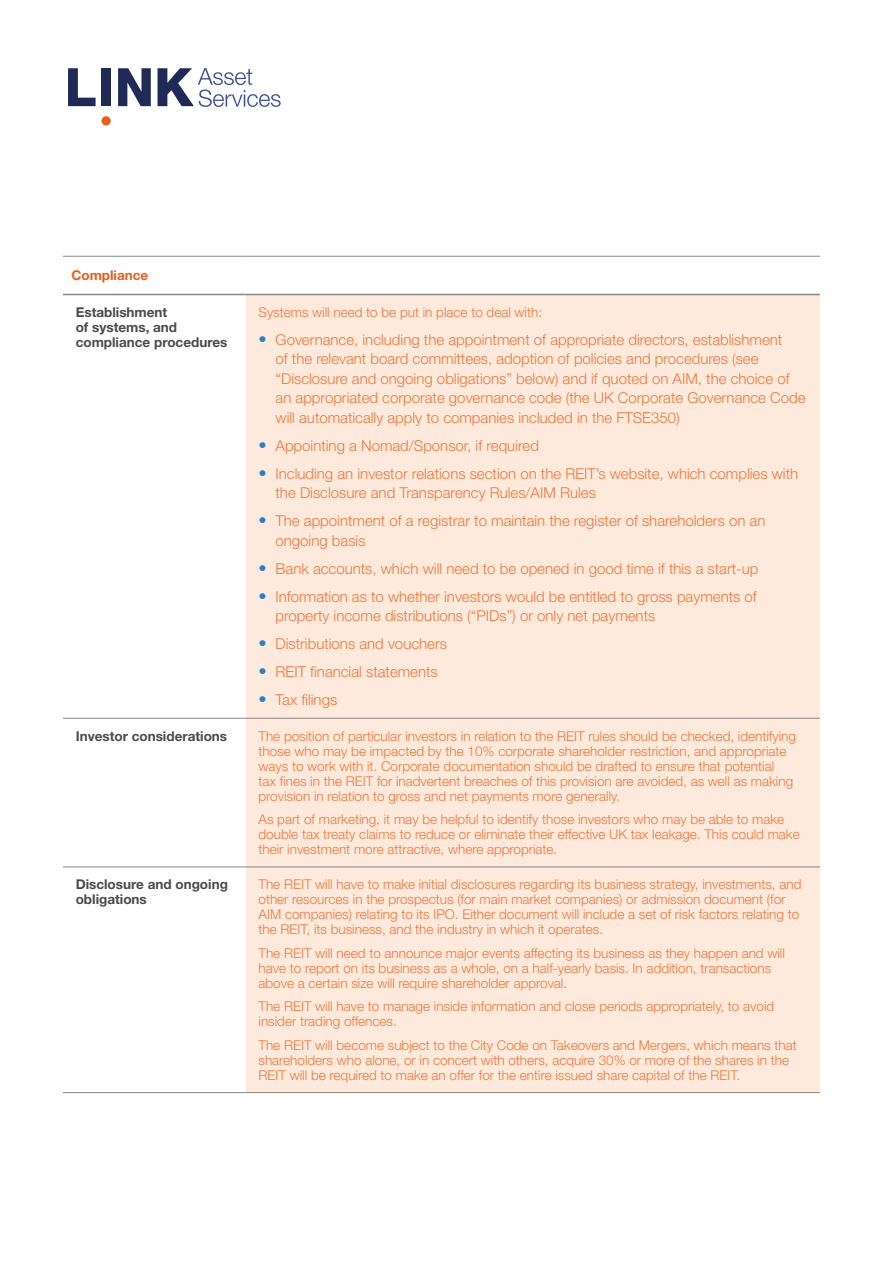
<style>
.page{position:relative;width:893px;height:1263px;background:#fff}
.page>*{position:absolute;margin:0;border:0;box-sizing:border-box;transform-origin:0 0}
.t1{font:300 15px/19.5px "Helvetica Neue LT Std";color:#ef783a}
.t2{font:300 13.5px/15px "Helvetica Neue LT Std";color:#ef783a}
.t3{font:700 13.5px/15px "Helvetica Neue LT Std";color:#4a4a49}
.t4{font:700 13.5px "Helvetica Neue LT Std";color:#eb5d1b}
.s1{font-weight:700;font-size:16.5px;color:#2581c4}
</style>
<div class="page">
<svg style="left:68px;top:68px;width:28px;height:38px"></svg>
<div style="left:102px;top:68px;width:9px;height:38px;background:#212956"></div>
<svg style="left:118px;top:68px;width:33px;height:38px"></svg>
<div style="left:102px;top:116px;width:9px;height:9px;background:#eb5d1b;border-radius:50%"></div>
<svg style="left:158px;top:68px;width:123px;height:39px"></svg>
<div style="left:246px;top:295px;width:574px;height:797px;background:#fdeadc"></div>
<hr style="left:63px;top:718px;width:183px;height:1px;background:#878787">
<hr style="left:246px;top:718px;width:574px;height:1px;background:#878787">
<hr style="left:63px;top:867px;width:183px;height:1px;background:#878787">
<hr style="left:246px;top:867px;width:574px;height:1px;background:#878787">
<hr style="left:63px;top:1092px;width:183px;height:1px;background:#878787">
<hr style="left:246px;top:1092px;width:574px;height:1px;background:#878787">
<hr style="left:63px;top:256px;width:183px;height:1px;background:#878787">
<hr style="left:246px;top:256px;width:574px;height:1px;background:#878787">
<hr style="left:63px;top:294px;width:183px;height:1px;background:#878787">
<hr style="left:246px;top:294px;width:574px;height:1px;background:#878787">
<p class="t4" style="left:71px;top:267px;width:78px">Compliance</p>
<p class="t3" style="left:76px;top:304px;width:153px">Establishment<br>of systems, and compliance procedures</p>
<p class="t2" style="left:259px;top:304px;width:285px">Systems will need to be put in place to deal with:</p>
<p class="t1" style="left:276px;top:329px;width:531px;text-indent:-17px"><span class="s1">•</span> Governance, including the appointment of appropriate directors, establishment<br>of the relevant board committees, adoption of policies and procedures (see “Disclosure and ongoing obligations” below) and if quoted on AIM, the choice of an appropriated corporate governance code (the UK Corporate Governance Code will automatically apply to companies included in the FTSE350)</p>
<p class="t1" style="left:259px;top:435px;width:282px"><span class="s1">•</span> Appointing a Nomad/Sponsor, if required</p>
<p class="t1" style="left:276px;top:463px;width:524px;text-indent:-17px"><span class="s1">•</span> Including an investor relations section on the REIT’s website, which complies with the Disclosure and Transparency Rules/AIM Rules</p>
<p class="t1" style="left:276px;top:511px;width:491px;text-indent:-17px"><span class="s1">•</span> The appointment of a registrar to maintain the register of shareholders on an ongoing basis</p>
<p class="t1" style="left:259px;top:558px;width:501px"><span class="s1">•</span> Bank accounts, which will need to be opened in good time if this a start-up</p>
<p class="t1" style="left:276px;top:586px;width:483px;text-indent:-17px"><span class="s1">•</span> Information as to whether investors would be entitled to gross payments of property income distributions (“PIDs”) or only net payments</p>
<p class="t1" style="left:259px;top:634px;width:190px"><span class="s1">•</span> Distributions and vouchers</p>
<p class="t1" style="left:259px;top:662px;width:181px"><span class="s1">•</span> REIT financial statements</p>
<p class="t1" style="left:259px;top:690px;width:80px"><span class="s1">•</span> Tax filings</p>
<p class="t3" style="left:76px;top:728px;width:153px">Investor considerations</p>
<p class="t2" style="left:259px;top:728px;width:539px">The position of particular investors in relation to the REIT rules should be checked, identifying those who may be impacted by the 10% corporate shareholder restriction, and appropriate ways to work with it. Corporate documentation should be drafted to ensure that potential<br>tax fines in the REIT for inadvertent breaches of this provision are avoided, as well as making provision in relation to gross and net payments more generally.</p>
<p class="t2" style="left:259px;top:811px;width:543px">As part of marketing, it may be helpful to identify those investors who may be able to make double tax treaty claims to reduce or eliminate their effective UK tax leakage. This could make their investment more attractive, where appropriate.</p>
<p class="t3" style="left:76px;top:877px;width:154px">Disclosure and ongoing obligations</p>
<p class="t2" style="left:259px;top:877px;width:544px">The REIT will have to make initial disclosures regarding its business strategy, investments, and other resources in the prospectus (for main market companies) or admission document (for AIM companies) relating to its IPO. Either document will include a set of risk factors relating to the REIT, its business, and the industry in which it operates.</p>
<p class="t2" style="left:259px;top:945px;width:528px">The REIT will need to announce major events affecting its business as they happen and will have to report on its business as a whole, on a half-yearly basis. In addition, transactions above a certain size will require shareholder approval.</p>
<p class="t2" style="left:259px;top:999px;width:517px">The REIT will have to manage inside information and close periods appropriately, to avoid insider trading offences.</p>
<p class="t2" style="left:259px;top:1037px;width:540px">The REIT will become subject to the City Code on Takeovers and Mergers, which means that shareholders who alone, or in concert with others, acquire 30% or more of the shares in the<br>REIT will be required to make an offer for the entire issued share capital of the REIT.</p>
</div>
